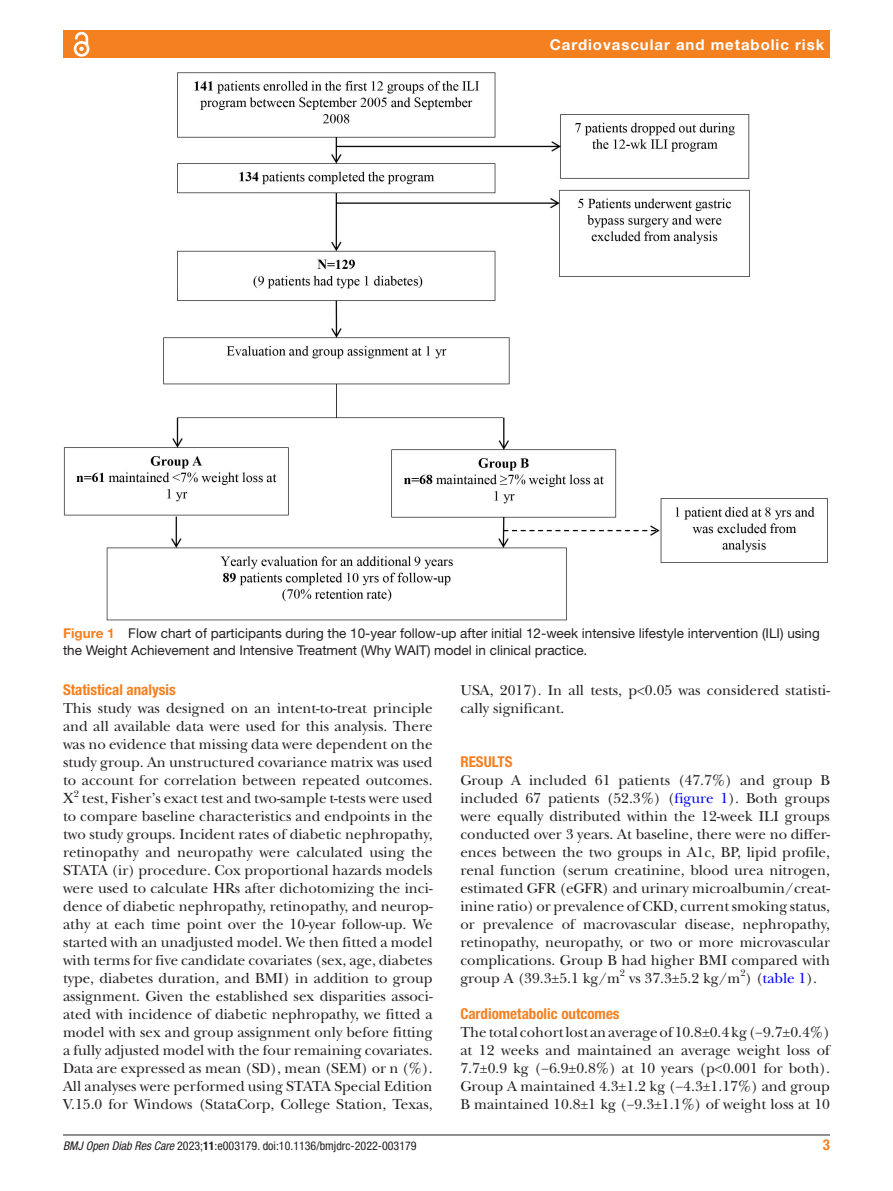
<style>
.page{position:relative;width:893px;height:1191px;background:#fff}
.page>*{position:absolute;margin:0;border:0;box-sizing:border-box;transform-origin:0 0}
.t1{font:15px/18px "New Baskerville";color:#231f20;text-align:justify}
.t2{font:700 condensed 15px "Helvetica Neue LT Std";color:#f58020}
.t3{font:700 15px "Helvetica Neue LT Std";letter-spacing:.065em;color:#fff}
.t4{font:13.5px/16.2px "Helvetica Neue LT Std";color:#231f20}
.t5{font:condensed 12px "Helvetica Neue LT Std";color:#231f20}
.t6{font:9.9px "New Baskerville";color:#231f20}
.s1{font-weight:700;color:#f58020}
.s2{color:#00f}
.s3{font-style:italic}
.s4{font-weight:700}
</style>
<div class="page">
<hr style="left:63px;top:1134px;width:767px;height:1px;background:#231f20">
<div style="left:63px;top:31px;width:767px;height:27px;background:#f58020"></div>
<svg style="left:73px;top:31px;width:17px;height:26px"></svg>
<img style="left:63px;top:73px;width:765px;height:548px">
<p class="t3" style="left:550px;top:35px;width:276px">Cardiovascular and metabolic risk</p>
<p class="t4" style="left:63px;top:625px;width:758px"><span class="s1">Figure 1</span> Flow chart of participants during the 10-year follow-up after initial 12-week intensive lifestyle intervention (ILI) using the Weight Achievement and Intensive Treatment (Why WAIT) model in clinical practice.</p>
<p class="t2" style="left:63px;top:681px;width:114px">Statistical analysis</p>
<p class="t1" style="left:63px;top:699px;width:371px">This study was designed on an intent-to-treat principle and all available data were used for this analysis. There was no evidence that missing data were dependent on the study group. An unstructured covariance matrix was used to account for correlation between repeated outcomes.</p>
<p class="t6" style="left:74px;top:787px;width:7px">2</p>
<p class="t1" style="left:63px;top:789px;width:371px;text-indent:19px">test, Fisher’s exact test and two-sample t-tests were used to compare baseline characteristics and endpoints in the two study groups. Incident rates of diabetic nephropathy, retinopathy and neuropathy were calculated using the STATA (ir) procedure. Cox proportional hazards models were used to calculate HRs after dichotomizing the inci&shy;dence of diabetic nephropathy, retinopathy, and neurop&shy;athy at each time point over the 10-year follow-up. We started with an unadjusted model. We then fitted a model with terms for five candidate covariates (sex, age, diabetes type, diabetes duration, and BMI) in addition to group assignment. Given the established sex disparities associ&shy;ated with incidence of diabetic nephropathy, we fitted a model with sex and group assignment only before fitting a fully adjusted model with the four remaining covariates.<br>Data are expressed as mean (SD), mean (SEM) or n (%).<br>All analyses were performed using STATA Special Edition V.15.0 for Windows (StataCorp, College Station, Texas,</p>
<p class="t1" style="left:460px;top:681px;width:371px">USA, 2017). In all tests, p&lt;0.05 was considered statisti&shy;cally significant.</p>
<p class="t2" style="left:460px;top:752px;width:54px">RESULTS</p>
<p class="t1" style="left:460px;top:771px;width:371px">Group A included 61 patients (47.7%) and group B included 67 patients (52.3%) (<span class="s2">figure 1</span>). Both groups were equally distributed within the 12-week ILI groups conducted over 3 years. At baseline, there were no differ&shy;ences between the two groups in A1c, BP, lipid profile, renal function (serum creatinine, blood urea nitrogen, estimated GFR (eGFR) and urinary microalbumin/creat&shy;inine ratio) or prevalence of CKD, current smoking status, or prevalence of macrovascular disease, nephropathy, retinopathy, neuropathy, or two or more microvascular complications. Group B had higher BMI compared with group A (39.3±5.1 kg/m</p>
<p class="t6" style="left:620px;top:967px;width:7px">2</p>
<p class="t1" style="left:629px;top:969px;width:189px">vs 37.3±5.2 kg/m ) (<span class="s2">table 1</span>).</p>
<p class="t6" style="left:740px;top:967px;width:7px">2</p>
<p class="t2" style="left:460px;top:1005px;width:161px">Cardiometabolic outcomes</p>
<p class="t1" style="left:460px;top:1023px;width:371px">The total cohort lost an average of 10.8±0.4 kg (−9.7±0.4%) at 12 weeks and maintained an average weight loss of 7.7±0.9 kg (−6.9±0.8%) at 10 years (p&lt;0.001 for both).<br>Group A maintained 4.3±1.2 kg (−4.3±1.17%) and group B maintained 10.8±1 kg (−9.3±1.1%) of weight loss at 10</p>
<p class="t5" style="left:63px;top:1138px;width:355px"><span class="s3">BMJ Open Diab Res Care</span> 2023;<span class="s4">11</span>:e003179. doi:10.1136/bmjdrc-2022-003179</p>
<p class="t2" style="left:823px;top:1135px;width:9px">3</p>
</div>
